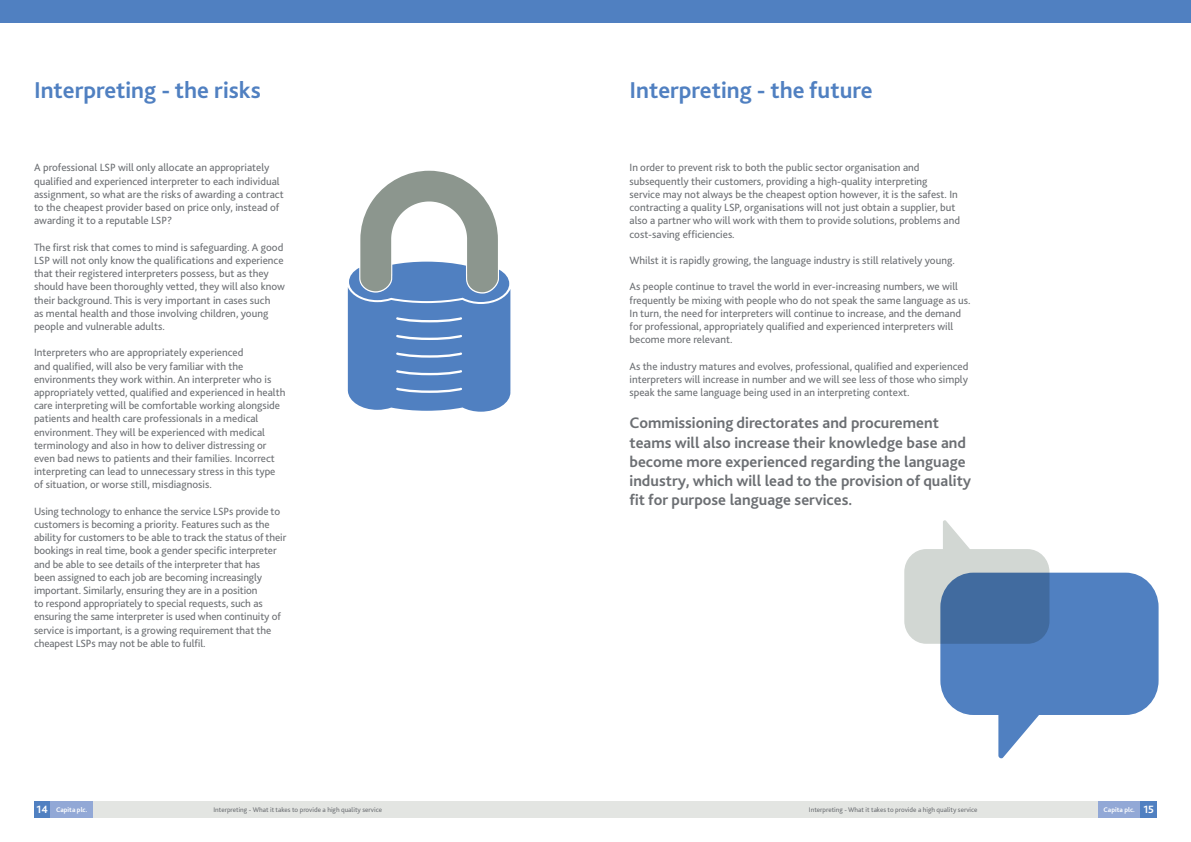
<style>
.page{position:relative;width:1191px;height:842px;background:#fff}
.page>*{position:absolute;margin:0;border:0;box-sizing:border-box;transform-origin:0 0}
.Paragraph_Style_1{font:700 24px "Bliss 2";color:#5080c1}
.t1{font:700 16px/19.2px "Bliss 2";color:#6c6f73}
.t2{font:11px/13.2px "Bliss 2";color:#6c6f73}
.Paragraph_Style_1-2{font:700 11px "Bliss 2";color:#fff}
.t3{font:7px "Bliss 2";color:#6c6f73}
.t4{font:700 7px "Bliss 2";color:#fff}
</style>
<div class="page">
<div style="left:0;top:0;width:1191px;height:23px;background:#5080c1"></div>
<div style="left:34px;top:801px;width:1123px;height:17px;background:#e3e5e2"></div>
<div style="left:34px;top:801px;width:17px;height:17px;background:#5080c1"></div>
<div style="left:51px;top:801px;width:42px;height:17px;background:#92a8d6"></div>
<svg style="left:348px;top:171px;width:162px;height:241px"></svg>
<div style="left:1098px;top:801px;width:42px;height:17px;background:#92a8d6"></div>
<div style="left:1140px;top:801px;width:17px;height:17px;background:#5080c1"></div>
<svg style="left:904px;top:520px;width:145px;height:124px"></svg>
<svg style="left:940px;top:573px;width:218px;height:186px;fill:#5080c1"></svg>
<p class="Paragraph_Style_1" style="left:34px;top:75px;width:228px">Interpreting - the risks</p>
<p class="Paragraph_Style_1" style="left:629px;top:75px;width:245px">Interpreting - the future</p>
<p class="t2" style="left:34px;top:161px;width:251px">A professional LSP will only allocate an appropriately qualified and experienced interpreter to each individual assignment, so what are the risks of awarding a contract to the cheapest provider based on price only, instead of awarding it to a reputable LSP?</p>
<p class="t2" style="left:34px;top:240px;width:252px">The first risk that comes to mind is safeguarding. A good LSP will not only know the qualifications and experience that their registered interpreters possess, but as they should have been thoroughly vetted, they will also know their background. This is very important in cases such<br>as mental health and those involving children, young people and vulnerable adults.</p>
<p class="t2" style="left:34px;top:346px;width:253px">Interpreters who are appropriately experienced<br>and qualified, will also be very familiar with the environments they work within. An interpreter who is appropriately vetted, qualified and experienced in health care interpreting will be comfortable working alongside patients and health care professionals in a medical environment. They will be experienced with medical terminology and also in how to deliver distressing or even bad news to patients and their families. Incorrect interpreting can lead to unnecessary stress in this type of situation, or worse still, misdiagnosis.</p>
<p class="t2" style="left:34px;top:504px;width:254px">Using technology to enhance the service LSPs provide to customers is becoming a priority. Features such as the ability for customers to be able to track the status of their bookings in real time, book a gender specific interpreter and be able to see details of the interpreter that has<br>been assigned to each job are becoming increasingly important. Similarly, ensuring they are in a position<br>to respond appropriately to special requests, such as ensuring the same interpreter is used when continuity of service is important, is a growing requirement that the cheapest LSPs may not be able to fulfil.</p>
<p class="t2" style="left:629px;top:161px;width:332px">In order to prevent risk to both the public sector organisation and subsequently their customers, providing a high-quality interpreting service may not always be the cheapest option however, it is the safest. In contracting a quality LSP, organisations will not just obtain a supplier, but also a partner who will work with them to provide solutions, problems and cost-saving efficiencies.</p>
<p class="t2" style="left:629px;top:253px;width:327px">Whilst it is rapidly growing, the language industry is still relatively young.</p>
<p class="t2" style="left:629px;top:280px;width:342px">As people continue to travel the world in ever-increasing numbers, we will frequently be mixing with people who do not speak the same language as us.<br>In turn, the need for interpreters will continue to increase, and the demand for professional, appropriately qualified and experienced interpreters will become more relevant.</p>
<p class="t2" style="left:629px;top:359px;width:340px;text-align:justify">As the industry matures and evolves, professional, qualified and experienced interpreters will increase in number and we will see less of those who simply speak the same language being used in an interpreting context.</p>
<p class="t1" style="left:629px;top:413px;width:343px">Commissioning directorates and procurement teams will also increase their knowledge base and become more experienced regarding the language industry, which will lead to the provision of quality fit for purpose language services.</p>
<p class="Paragraph_Style_1-2" style="left:37px;top:803px;width:13px">14</p>
<p class="t4" style="left:56px;top:805px;width:33px">Capita plc.</p>
<p class="t3" style="left:213px;top:805px;width:170px">Interpreting - What it takes to provide a high quality service</p>
<p class="t3" style="left:809px;top:805px;width:170px">Interpreting - What it takes to provide a high quality service</p>
<p class="t4" style="left:1103px;top:805px;width:33px">Capita plc.</p>
<p class="Paragraph_Style_1-2" style="left:1143px;top:803px;width:12px">15</p>
</div>
